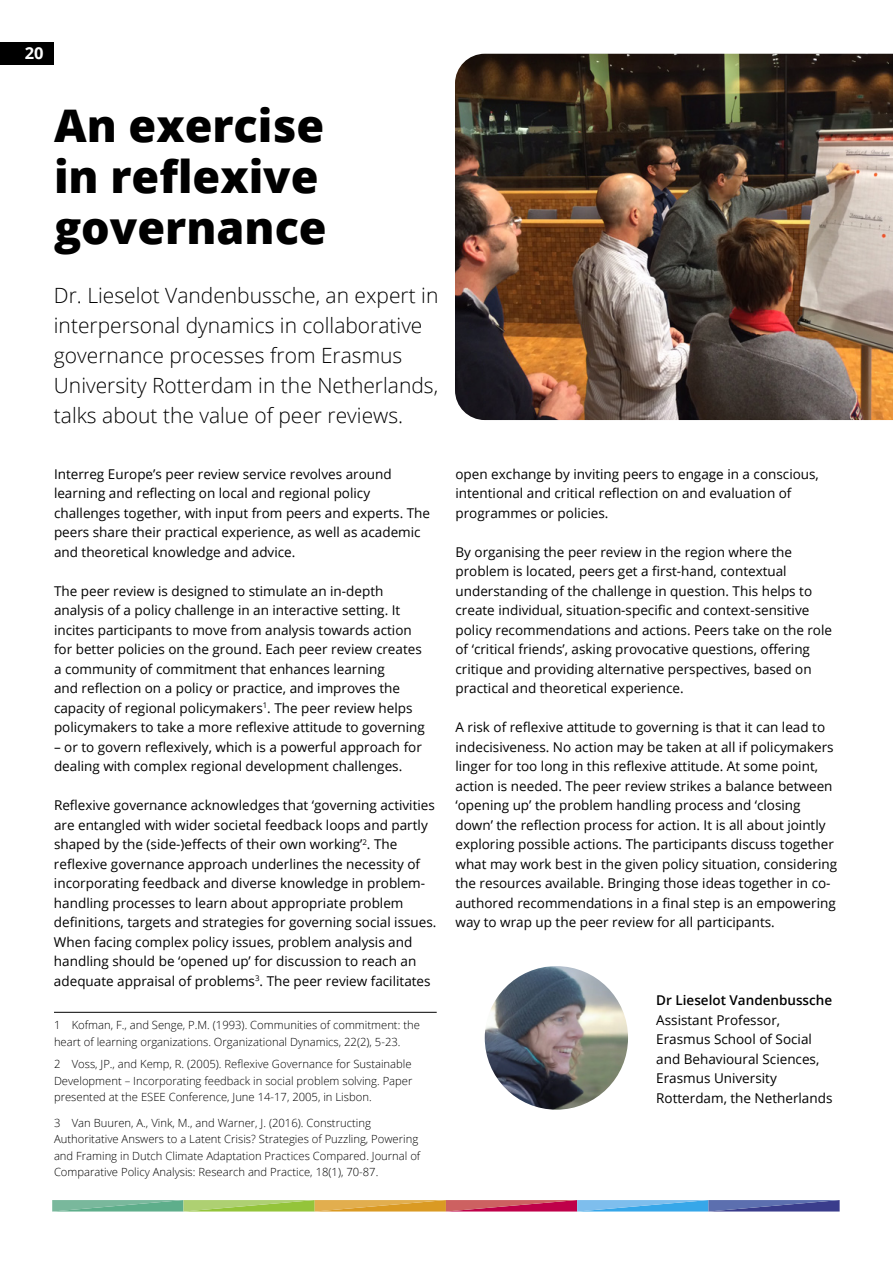
<style>
.page{position:relative;width:893px;height:1263px;background:#fff}
.page>*{position:absolute;margin:0;border:0;box-sizing:border-box;transform-origin:0 0}
.t1{font:800 45px/51px "Open Sans";color:#000}
.t2{font:300 21px/30px "Open Sans";color:#000}
.t3{font:700 16.5px "Open Sans";color:#fff}
.t4{font:13.5px/19.5px "Open Sans";color:#000}
.t5{font:600 13.5px "Open Sans";color:#000}
.t6{font:300 11.25px/16.5px "Open Sans";color:#000}
</style>
<div class="page">
<div style="left:0;top:42px;width:54px;height:23px;background:#000"></div>
<svg style="left:52px;top:1200px;width:788px;height:11px;background:#919283"></svg>
<hr style="left:54px;top:1012px;width:383px;height:1px;background:#000">
<img style="left:485px;top:966px;width:143px;height:144px;border-radius:72px">
<img style="left:455px;top:54px;width:438px;height:366px">
<p class="t3" style="left:25px;top:42px;width:20px">20</p>
<h1 class="t1" style="left:54px;top:98px;width:274px">An exercise in reflexive governance</h1>
<h2 class="t2" style="left:54px;top:280px;width:386px">Dr. Lieselot Vandenbussche, an expert in interpersonal dynamics in collaborative governance processes from Erasmus University Rotterdam in the Netherlands, talks about the value of peer reviews.</h2>
<p class="t4" style="left:54px;top:464px;width:378px">Interreg Europe’s peer review service revolves around learning and reflecting on local and regional policy challenges together, with input from peers and experts. The peers share their practical experience, as well as academic and theoretical knowledge and advice.</p>
<p class="t4" style="left:54px;top:580px;width:372px">The peer review is designed to stimulate an in-depth analysis of a policy challenge in an interactive setting. It incites participants to move from analysis towards action for better policies on the ground. Each peer review creates a community of commitment that enhances learning<br>and reflection on a policy or practice, and improves the capacity of regional policymakers<sup>1</sup>. The peer review helps policymakers to take a more reflexive attitude to governing</p>
<p class="t4" style="left:54px;top:736px;width:369px">– or to govern reflexively, which is a powerful approach for dealing with complex regional development challenges.</p>
<p class="t4" style="left:54px;top:795px;width:384px">Reflexive governance acknowledges that ‘governing activities are entangled with wider societal feedback loops and partly shaped by the (side-)effects of their own working’<sup>2</sup>. The reflexive governance approach underlines the necessity of incorporating feedback and diverse knowledge in problem&shy;handling processes to learn about appropriate problem definitions, targets and strategies for governing social issues.<br>When facing complex policy issues, problem analysis and handling should be ‘opened up’ for discussion to reach an adequate appraisal of problems<sup>3</sup>. The peer review facilitates</p>
<p class="t6" style="left:54px;top:1016px;width:367px">1 Kofman, F., and Senge, P.M. (1993). Communities of commitment: the heart of learning organizations. Organizational Dynamics, 22(2), 5-23.</p>
<p class="t6" style="left:54px;top:1055px;width:360px;text-align:justify">2 Voss, JP., and Kemp, R. (2005). Reflexive Governance for Sustainable Development – Incorporating feedback in social problem solving. Paper presented at the ESEE Conference, June 14-17, 2005, in Lisbon.</p>
<p class="t6" style="left:54px;top:1114px;width:368px">3 Van Buuren, A., Vink, M., and Warner, J. (2016). Constructing Authoritative Answers to a Latent Crisis? Strategies of Puzzling, Powering and Framing in Dutch Climate Adaptation Practices Compared. Journal of Comparative Policy Analysis: Research and Practice, 18(1), 70-87.</p>
<p class="t4" style="left:455px;top:464px;width:365px">open exchange by inviting peers to engage in a conscious, intentional and critical reflection on and evaluation of programmes or policies.</p>
<p class="t4" style="left:455px;top:541px;width:378px">By organising the peer review in the region where the problem is located, peers get a first-hand, contextual understanding of the challenge in question. This helps to create individual, situation-specific and context-sensitive policy recommendations and actions. Peers take on the role of ‘critical friends’, asking provocative questions, offering critique and providing alternative perspectives, based on practical and theoretical experience.</p>
<p class="t4" style="left:455px;top:717px;width:383px">A risk of reflexive attitude to governing is that it can lead to indecisiveness. No action may be taken at all if policymakers linger for too long in this reflexive attitude. At some point, action is needed. The peer review strikes a balance between ‘opening up’ the problem handling process and ‘closing down’ the reflection process for action. It is all about jointly exploring possible actions. The participants discuss together what may work best in the given policy situation, considering the resources available. Bringing those ideas together in co&shy;authored recommendations in a final step is an empowering way to wrap up the peer review for all participants.</p>
<p class="t5" style="left:656px;top:991px;width:177px">Dr Lieselot Vandenbussche</p>
<p class="t4" style="left:656px;top:1009px;width:178px">Assistant Professor,<br>Erasmus School of Social and Behavioural Sciences,<br>Erasmus University<br>Rotterdam, the Netherlands</p>
</div>
